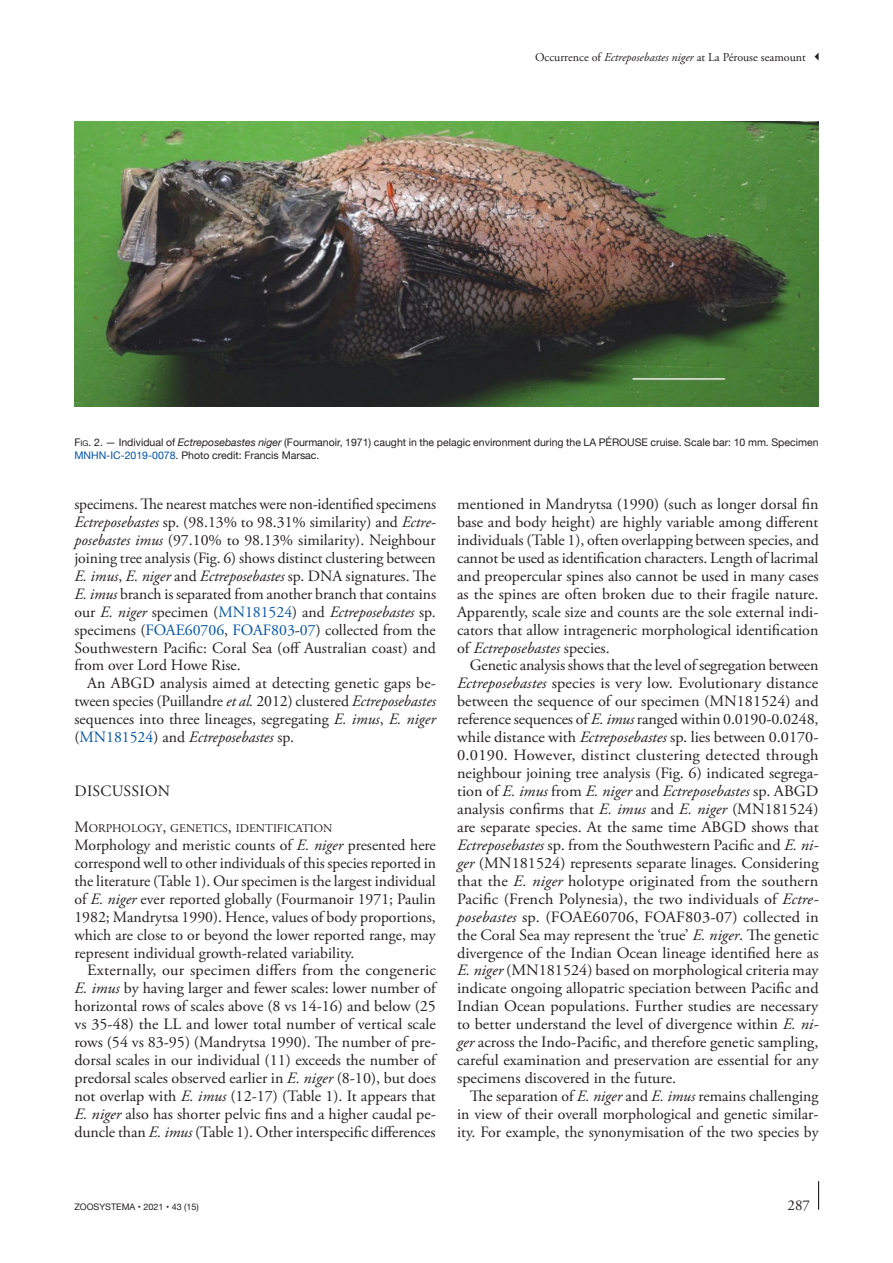
<style>
.page{position:relative;width:893px;height:1263px;background:#fff}
.page>*{position:absolute;margin:0;border:0;box-sizing:border-box;transform-origin:0 0}
.t1{font:15.75px/18px "Adobe Garamond Pro";color:#231f20;text-align:justify}
.t2{font:15.75px/18px "Adobe Garamond Pro";color:#231f20;text-align:justify;scale:1.04 1}
.t3{font:15px "Adobe Garamond Pro";color:#231f20}
.t4{font:12px "Adobe Garamond Pro";color:#231f20}
.t5{font:11.85px "Adobe Garamond";color:#231f20}
.t6{font:10.5px/12.8px "Helvetica Neue";color:#231f20}
.t7{font:9px "Helvetica Neue";color:#231f20}
.s1{font-style:italic}
.s2{font-style:inherit}
.s3{font-size:7.8px}
.s4{color:#0154a6}
.s5{font-size:15.75px}
</style>
<div class="page">
<svg style="left:818px;top:1181px;width:1px;height:29px"></svg>
<svg style="left:815px;top:53px;width:4px;height:8px"></svg>
<img style="left:74px;top:121px;width:744px;height:286px">
<p class="t4" style="left:535px;top:50px;width:272px">Occurrence of <span class="s1">Ectreposebastes niger</span> at La Pérouse seamount</p>
<p class="t6" style="left:74px;top:437px;width:746px"><span class="s2">F</span><span class="s3">ig</span><span class="s2">. 2</span>. — Individual of <span class="s1">Ectreposebastes niger</span> (Fourmanoir, 1971) caught in the pelagic environment during the LA PÉROUSE cruise. Scale bar: 10 mm. Specimen<br><span class="s4">MNHN-IC-2019-0078</span>. Photo credit: Francis Marsac.</p>
<p class="t1" style="left:74px;top:496px;width:363px">specimens. The nearest matches were non-identified specimens <span class="s1">Ectreposebastes</span> sp. (98.13% to 98.31% similarity) and <span class="s1">Ectre&shy;posebastes imus</span> (97.10% to 98.13% similarity). Neighbour joining tree analysis (Fig. 6) shows distinct clustering between <span class="s1">E. imus</span>, <span class="s1">E. niger</span> and <span class="s1">Ectreposebastes</span> sp. DNA signatures. The <span class="s1">E. imus</span> branch is separated from another branch that contains our <span class="s1">E. niger</span> specimen (<span class="s4">MN181524</span>) and <span class="s1">Ectreposebastes</span> sp. specimens (<span class="s4">FOAE60706</span>, <span class="s4">FOAF803</span>-<span class="s4">07</span>) collected from the Southwestern Pacific: Coral Sea (off Australian coast) and from over Lord Howe Rise.</p>
<p class="t1" style="left:74px;top:675px;width:363px;text-indent:13px">An ABGD analysis aimed at detecting genetic gaps be&shy;tween species (Puillandre <span class="s1">et al.</span> 2012) clustered <span class="s1">Ectreposebastes </span>sequences into three lineages, segregating <span class="s1">E. imus</span>, <span class="s1">E. niger </span>(<span class="s4">MN181524</span>) and <span class="s1">Ectreposebastes</span> sp.</p>
<p class="t1" style="left:75px;top:783px;width:97px">DISCUSSION</p>
<p class="t5" style="left:74px;top:822px;width:260px"><span class="s5">M</span>ORPHOLOGY<span class="s5">,</span> GENETICS<span class="s5">,</span> IDENTIFICATION</p>
<p class="t1" style="left:74px;top:836px;width:363px">Morphology and meristic counts of <span class="s1">E. niger</span> presented here correspond well to other individuals of this species reported in the literature (Table 1). Our specimen is the largest individual of <span class="s1">E. niger</span> ever reported globally (Fourmanoir 1971; Paulin 1982; Mandrytsa 1990). Hence, values of body proportions, which are close to or beyond the lower reported range, may represent individual growth-related variability.</p>
<p class="t2" style="left:74px;top:962px;width:349px;text-indent:13px">Externally, our specimen differs from the congeneric <span class="s1">E. imus</span> by having larger and fewer scales: lower number of horizontal rows of scales above (8 vs 14-16) and below (25 vs 35-48) the LL and lower total number of vertical scale rows (54 vs 83-95) (Mandrytsa 1990). The number of pre&shy;dorsal scales in our individual (11) exceeds the number of predorsal scales observed earlier in <span class="s1">E. niger</span> (8-10), but does not overlap with <span class="s1">E. imus</span> (12-17) (Table 1). It appears that <span class="s1">E. niger</span> also has shorter pelvic fins and a higher caudal pe&shy;duncle than <span class="s1">E. imus</span> (Table 1). Other interspecific differences</p>
<p class="t1" style="left:457px;top:496px;width:363px">mentioned in Mandrytsa (1990) (such as longer dorsal fin base and body height) are highly variable among different individuals (Table 1), often overlapping between species, and cannot be used as identification characters. Length of lacrimal and preopercular spines also cannot be used in many cases as the spines are often broken due to their fragile nature.<br>Apparently, scale size and counts are the sole external indi&shy;cators that allow intrageneric morphological identification of <span class="s1">Ectreposebastes</span> species.</p>
<p class="t1" style="left:457px;top:657px;width:363px;text-indent:13px">Genetic analysis shows that the level of segregation between <span class="s1">Ectreposebastes</span> species is very low. Evolutionary distance between the sequence of our specimen (MN181524) and reference sequences of <span class="s1">E. imus</span> ranged within 0.0190-0.0248, while distance with <span class="s1">Ectreposebastes</span> sp. lies between 0.0170- 0.0190. However, distinct clustering detected through neighbour joining tree analysis (Fig. 6) indicated segrega&shy;tion of <span class="s1">E. imus</span> from <span class="s1">E. niger</span> and <span class="s1">Ectreposebastes</span> sp. ABGD analysis confirms that <span class="s1">E. imus</span> and <span class="s1">E. niger</span> (MN181524) are separate species. At the same time ABGD shows that <span class="s1">Ectreposebastes</span> sp. from the Southwestern Pacific and <span class="s1">E. ni&shy;ger</span> (MN181524) represents separate linages. Considering that the <span class="s1">E. niger</span> holotype originated from the southern Pacific (French Polynesia), the two individuals of <span class="s1">Ectre&shy;posebastes</span> sp. (FOAE60706, FOAF803-07) collected in the Coral Sea may represent the ‘true’ <span class="s1">E. niger</span>. The genetic divergence of the Indian Ocean lineage identified here as <span class="s1">E. niger</span> (MN181524) based on morphological criteria may indicate ongoing allopatric speciation between Pacific and Indian Ocean populations. Further studies are necessary to better understand the level of divergence within <span class="s1">E. ni&shy;ger</span> across the Indo-Pacific, and therefore genetic sampling, careful examination and preservation are essential for any specimens discovered in the future.</p>
<p class="t1" style="left:457px;top:1087px;width:363px;text-indent:13px">The separation of <span class="s1">E. niger</span> and <span class="s1">E. imus</span> remains challenging in view of their overall morphological and genetic similar&shy;ity. For example, the synonymisation of the two species by</p>
<p class="t7" style="left:74px;top:1200px;width:126px">ZOOSYSTEMA • 2021 • 43 (15)</p>
<p class="t3" style="left:788px;top:1196px;width:24px">287</p>
</div>
